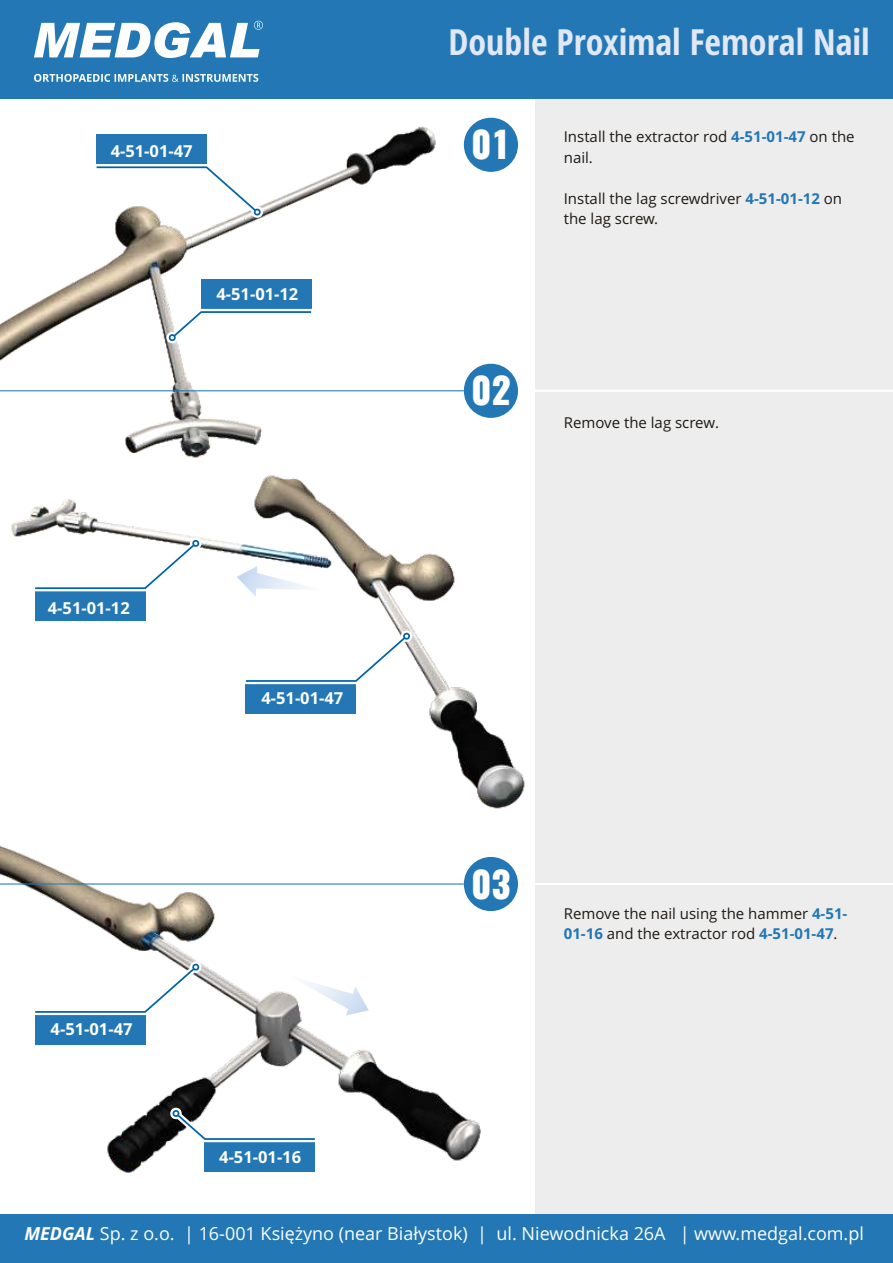
<style>
.page{position:relative;width:893px;height:1263px;background:#fff}
.page>*{position:absolute;margin:0;border:0;box-sizing:border-box;transform-origin:0 0}
.t1{font:800 36.15px "Oswald";color:#fefefe}
.t2{font:700 condensed 36px "Open Sans";color:#e0e7f5}
.t3{font:18px "Open Sans";color:#fefefe}
.t4{font:700 16.5px "Open Sans";color:#fefefe}
.t5{font:15px/20.4px "Open Sans";color:#1e1a16}
.s1{font-weight:700;color:#2277b4}
.s2{font-weight:700;font-style:italic}
</style>
<div class="page">
<img style="left:0;top:813px;width:536px;height:395px">
<img style="left:0;top:126px;width:446px;height:332px">
<div style="left:536px;top:99px;width:357px;height:1116px;background:#ededed"></div>
<div style="left:464px;top:118px;width:54px;height:54px;background:#2277b4;border-radius:50%"></div>
<div style="left:201px;top:279px;width:110px;height:30px;background:#2277b4"></div>
<svg style="left:166px;top:309px;width:147px;height:35px"></svg>
<div style="left:96px;top:134px;width:110px;height:30px;background:#2277b4"></div>
<svg style="left:94px;top:164px;width:170px;height:54px"></svg>
<img style="left:11px;top:462px;width:525px;height:351px">
<div style="left:35px;top:591px;width:110px;height:30px;background:#2277b4"></div>
<svg style="left:33px;top:537px;width:169px;height:54px"></svg>
<div style="left:246px;top:684px;width:110px;height:30px;background:#2277b4"></div>
<svg style="left:244px;top:630px;width:169px;height:54px"></svg>
<svg style="left:237px;top:566px;width:88px;height:30px"></svg>
<div style="left:35px;top:1015px;width:110px;height:30px;background:#2277b4"></div>
<svg style="left:33px;top:961px;width:169px;height:54px"></svg>
<div style="left:205px;top:1142px;width:110px;height:30px;background:#2277b4"></div>
<svg style="left:170px;top:1107px;width:147px;height:35px"></svg>
<svg style="left:287px;top:975px;width:82px;height:40px"></svg>
<div style="left:464px;top:857px;width:54px;height:54px;background:#2277b4;border-radius:50%"></div>
<hr style="left:0;top:883px;width:464px;height:1px;background:#2277b4">
<hr style="left:518px;top:883px;width:375px;height:2px;background:#fefefe">
<div style="left:464px;top:364px;width:54px;height:54px;background:#2277b4;border-radius:50%"></div>
<hr style="left:0;top:390px;width:464px;height:1px;background:#2277b4">
<hr style="left:522px;top:390px;width:371px;height:2px;background:#fefefe">
<div style="left:0;top:0;width:893px;height:99px;background:#2277b4"></div>
<svg style="left:34px;top:74px;width:224px;height:8px"></svg>
<svg style="left:34px;top:21px;width:229px;height:37px"></svg>
<div style="left:0;top:1214px;width:893px;height:49px;background:#2277b4"></div>
<p class="t4" style="left:111px;top:145px;width:83px">4-51-01-47</p>
<p class="t4" style="left:216px;top:287px;width:83px">4-51-01-12</p>
<p class="t4" style="left:48px;top:601px;width:83px">4-51-01-12</p>
<p class="t4" style="left:261px;top:691px;width:83px">4-51-01-47</p>
<p class="t4" style="left:51px;top:1022px;width:83px">4-51-01-47</p>
<p class="t4" style="left:219px;top:1150px;width:83px">4-51-01-16</p>
<h2 class="t2" style="left:448px;top:28px;width:423px">Double Proximal Femoral Nail</h2>
<h1 class="t1" style="left:471px;top:120px;width:41px">01</h1>
<p class="t5" style="left:564px;top:128px;width:292px">Install the extractor rod <span class="s1">4-51-01-47</span> on the nail.</p>
<p class="t5" style="left:564px;top:189px;width:280px">Install the lag screwdriver <span class="s1">4-51-01-12</span> on the lag screw.</p>
<h1 class="t1" style="left:471px;top:366px;width:41px">02</h1>
<p class="t5" style="left:564px;top:414px;width:157px">Remove the lag screw.</p>
<h1 class="t1" style="left:471px;top:859px;width:41px">03</h1>
<p class="t5" style="left:564px;top:904px;width:285px">Remove the nail using the hammer <span class="s1">4-51-<br>01-16</span> and the extractor rod <span class="s1">4-51-01-47</span>.</p>
<p class="t3" style="left:24px;top:1226px;width:841px"><span class="s2">MEDGAL</span> Sp. z o.o. | 16-001 Księżyno (near Białystok) | ul. Niewodnicka 26A | www.medgal.com.pl</p>
</div>
